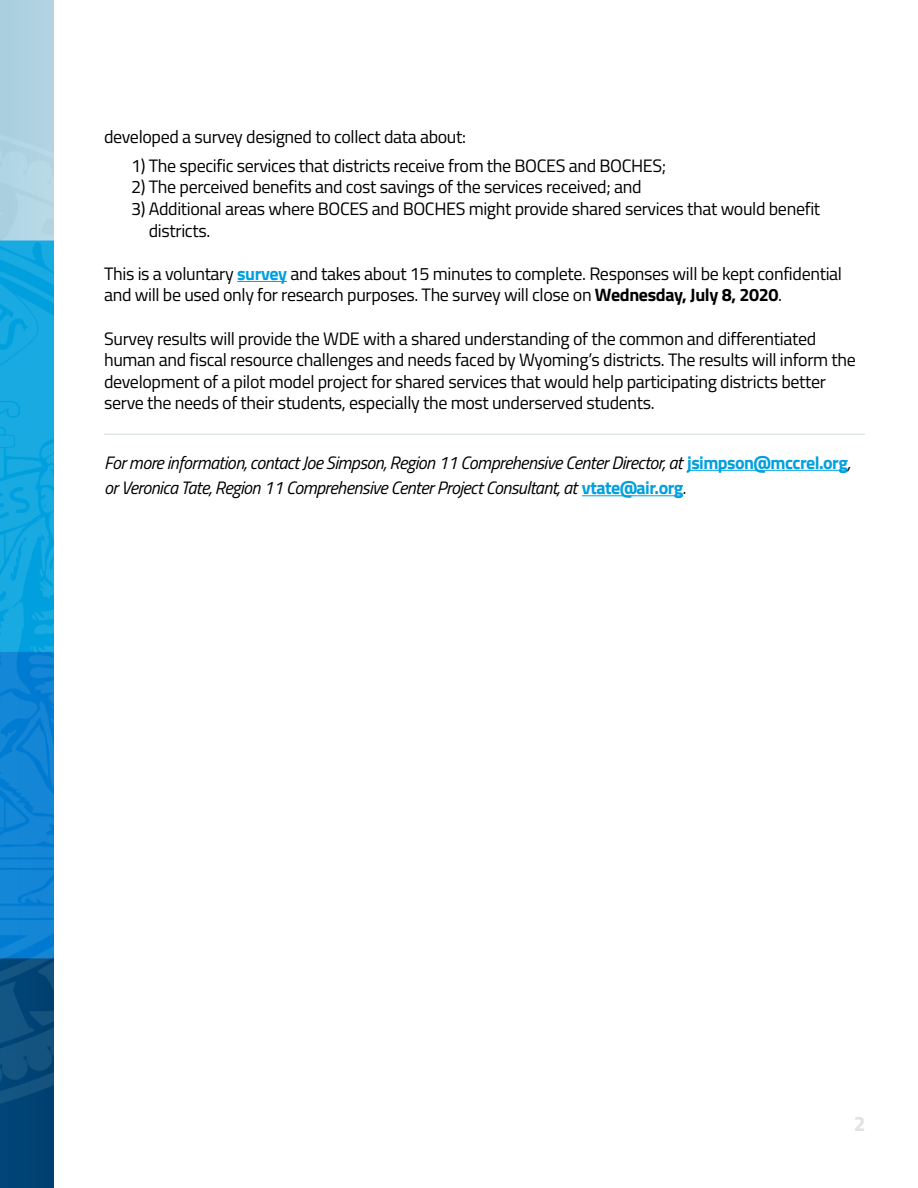
<style>
.page{position:relative;width:918px;height:1188px;background:#fff}
.page>*{position:absolute;margin:0;border:0;box-sizing:border-box;transform-origin:0 0}
.t1{font:700 21px "Titillium Web";color:#e1e1e1}
.t2{font:18px/21.6px "Titillium Web";letter-spacing:-.02em;color:#000}
.t3{font:italic 18px/25.5px "Titillium Web";letter-spacing:-.03em;color:#000}
.s1{font-weight:700;color:#00a0df}
.s2{font-weight:700}
.s3{font-weight:700;font-style:normal;color:#00a0df}
</style>
<div class="page">
<img style="left:0;top:0;width:54px;height:1188px">
<hr style="left:237px;top:281px;width:50px;height:1px;background:#00a0df">
<hr style="left:104px;top:434px;width:761px;height:1px;background:#d6dee1">
<hr style="left:687px;top:470px;width:161px;height:1px;background:#00a0df">
<hr style="left:582px;top:496px;width:101px;height:1px;background:#00a0df">
<p class="t2" style="left:104px;top:125px;width:363px">developed a survey designed to collect data about:</p>
<p class="t2" style="left:131px;top:154px;width:537px">1) The specific services that districts receive from the BOCES and BOCHES;</p>
<p class="t2" style="left:131px;top:175px;width:512px">2) The perceived benefits and cost savings of the services received; and</p>
<p class="t2" style="left:149px;top:197px;width:673px;text-indent:-18px">3) Additional areas where BOCES and BOCHES might provide shared services that would benefit districts.</p>
<p class="t2" style="left:104px;top:262px;width:739px">This is a voluntary <span class="s1">survey</span> and takes about 15 minutes to complete. Responses will be kept confidential and will be used only for research purposes. The survey will close on <span class="s2">Wednesday, July 8, 2020</span>.</p>
<p class="t2" style="left:104px;top:327px;width:753px">Survey results will provide the WDE with a shared understanding of the common and differentiated human and fiscal resource challenges and needs faced by Wyoming’s districts. The results will inform the development of a pilot model project for shared services that would help participating districts better serve the needs of their students, especially the most underserved students.</p>
<p class="t3" style="left:104px;top:449px;width:748px">For more information, contact Joe Simpson, Region 11 Comprehensive Center Director, at <span class="s3">jsimpson@mccrel.org</span>, or Veronica Tate, Region 11 Comprehensive Center Project Consultant, at <span class="s3">vtate@air.org</span>.</p>
<p class="t1" style="left:854px;top:1107px;width:13px">2</p>
</div>
